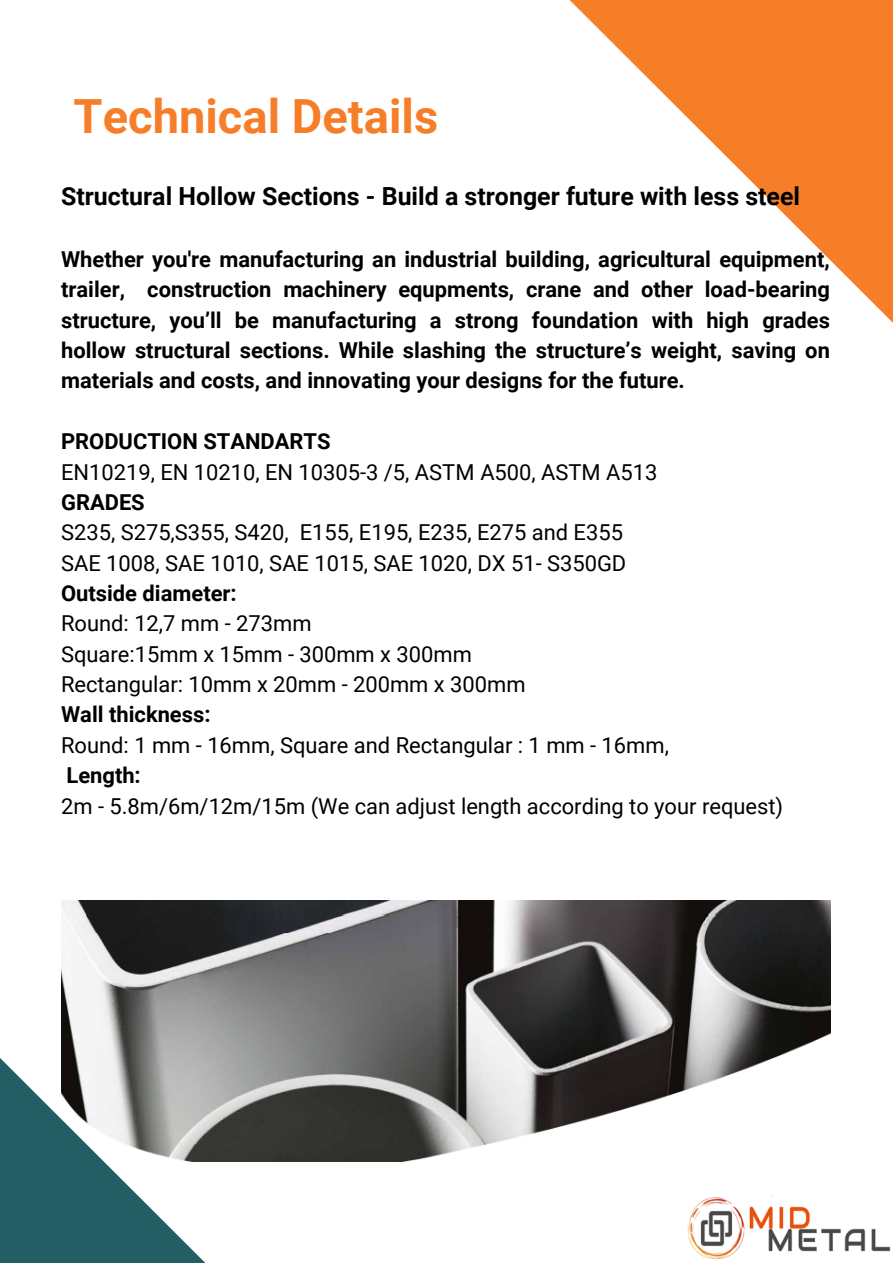
<style>
.page{position:relative;width:893px;height:1264px;background:#fff}
.page>*{position:absolute;margin:0;border:0;box-sizing:border-box;transform-origin:0 0}
.t1{font:700 47.1px "Roboto";color:#f67e28}
.t2{font:700 24.9px "Roboto";color:#000}
.t3{font:700 21.9px/30.3px "Roboto";color:#000;text-align:justify}
.t4{font:21.9px/30.3px "Roboto";color:#000}
</style>
<div class="page">
<svg style="left:569px;top:0;width:323px;height:322px"></svg>
<img style="left:466px;top:900px;width:364px;height:249px">
<svg style="left:0;top:900px;width:466px;height:362px"></svg>
<img style="left:687px;top:1195px;width:204px;height:64px">
<h1 class="t1" style="left:74px;top:89px;width:366px">Technical Details</h1>
<p class="t2" style="left:61px;top:182px;width:740px">Structural Hollow Sections - Build a stronger future with less steel</p>
<p class="t3" style="left:61px;top:244px;width:770px">Whether you're manufacturing an industrial building, agricultural equipment, trailer, construction machinery equpments, crane and other load-bearing structure, you’ll be manufacturing a strong foundation with high grades hollow structural sections. While slashing the structure’s weight, saving on materials and costs, and innovating your designs for the future.</p>
<p class="t3" style="left:61px;top:426px;width:271px">PRODUCTION STANDARTS</p>
<p class="t4" style="left:61px;top:457px;width:597px">EN10219, EN 10210, EN 10305-3 /5, ASTM A500, ASTM A513</p>
<p class="t3" style="left:61px;top:487px;width:85px">GRADES</p>
<p class="t4" style="left:61px;top:517px;width:566px">S235, S275,S355, S420, E155, E195, E235, E275 and E355<br>SAE 1008, SAE 1010, SAE 1015, SAE 1020, DX 51- S350GD</p>
<p class="t3" style="left:61px;top:578px;width:177px">Outside diameter:</p>
<p class="t4" style="left:61px;top:608px;width:466px">Round: 12,7 mm - 273mm<br>Square:15mm x 15mm - 300mm x 300mm<br>Rectangular: 10mm x 20mm - 200mm x 300mm</p>
<p class="t3" style="left:61px;top:699px;width:151px">Wall thickness:</p>
<p class="t4" style="left:61px;top:730px;width:609px">Round: 1 mm - 16mm, Square and Rectangular : 1 mm - 16mm,</p>
<p class="t3" style="left:66px;top:760px;width:76px">Length:</p>
<p class="t4" style="left:61px;top:791px;width:723px">2m - 5.8m/6m/12m/15m (We can adjust length according to your request)</p>
</div>
